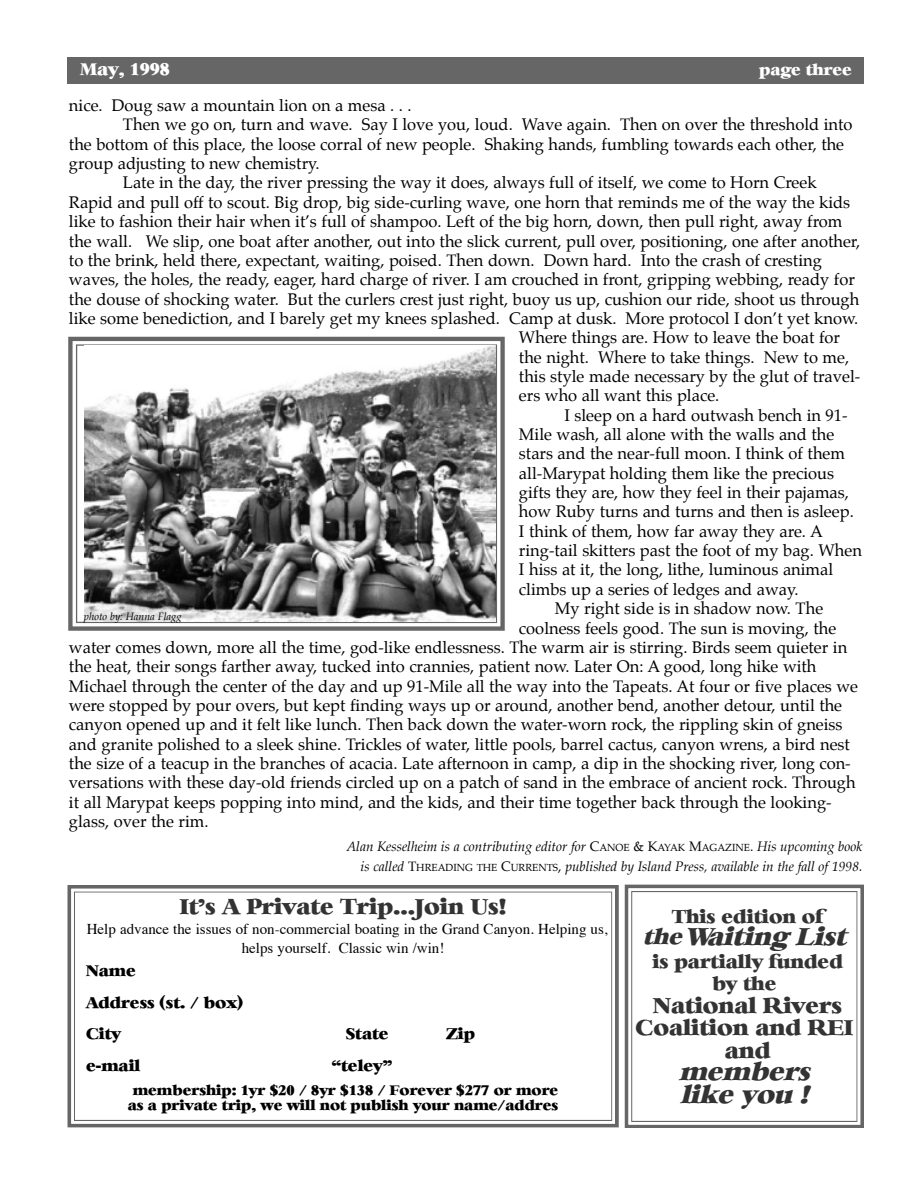
<style>
.page{position:relative;width:918px;height:1188px;background:#fff}
.page>*{position:absolute;margin:0;border:0;box-sizing:border-box;transform-origin:0 0}
.t1{font:italic 24px/22.5px "Heather";color:#333}
.t2{font:21px/22.5px "Heather";color:#333;text-align:center}
.t3{font:18px/22.5px "Heather";color:#333;text-align:center}
.t4{font:16.5px "Palatino";color:#000}
.t5{font:16.5px "Heather";color:#fff}
.t6{font:15px/19.5px "Times";color:#000;text-align:center}
.t7{font:15px/32px "Heather";color:#000}
.t8{font:15px "Heather";color:#fff}
.t9{font:italic 13.5px/19.4px "Palatino";color:#000;text-align:right}
.t10{font:13.5px/15px "Heather";color:#000;text-align:center}
.t11{font:italic 10.5px "Palatino";color:#000}
.s1{font-style:normal}
.s2{font-style:normal;font-size:10.2px}
.s3{font-size:21px}
</style>
<div class="page">
<div style="left:67px;top:57px;width:797px;height:27px;background:#666"></div>
<svg style="left:68px;top:337px;width:437px;height:294px;background:#757575"></svg>
<svg style="left:73px;top:341px;width:427px;height:285px"></svg>
<img style="left:85px;top:346px;width:411px;height:276px">
<svg style="left:67px;top:885px;width:552px;height:242px;background:#717171"></svg>
<svg style="left:71px;top:889px;width:544px;height:235px"></svg>
<svg style="left:625px;top:885px;width:239px;height:243px;background:#727272"></svg>
<svg style="left:629px;top:888px;width:231px;height:237px"></svg>
<p class="t5" style="left:80px;top:58px;width:91px">May, 1998</p>
<p class="t8" style="left:759px;top:60px;width:94px">page three</p>
<p class="t4" style="left:69px;top:98px;width:344px">nice. Doug saw a mountain lion on a mesa . . .</p>
<p class="t4" style="left:123px;top:117px;width:731px">Then we go on, turn and wave. Say I love you, loud. Wave again. Then on over the threshold into</p>
<p class="t4" style="left:69px;top:136px;width:777px">the bottom of this place, the loose corral of new people. Shaking hands, fumbling towards each other, the</p>
<p class="t4" style="left:69px;top:156px;width:252px">group adjusting to new chemistry.</p>
<p class="t4" style="left:123px;top:175px;width:695px">Late in the day, the river pressing the way it does, always full of itself, we come to Horn Creek</p>
<p class="t4" style="left:69px;top:194px;width:783px">Rapid and pull off to scout. Big drop, big side-curling wave, one horn that reminds me of the way the kids</p>
<p class="t4" style="left:69px;top:214px;width:775px">like to fashion their hair when it’s full of shampoo. Left of the big horn, down, then pull right, away from</p>
<p class="t4" style="left:69px;top:233px;width:793px">the wall. We slip, one boat after another, out into the slick current, pull over, positioning, one after another,</p>
<p class="t4" style="left:69px;top:252px;width:754px">to the brink, held there, expectant, waiting, poised. Then down. Down hard. Into the crash of cresting</p>
<p class="t4" style="left:69px;top:272px;width:787px">waves, the holes, the ready, eager, hard charge of river. I am crouched in front, gripping webbing, ready for</p>
<p class="t4" style="left:69px;top:291px;width:792px">the douse of shocking water. But the curlers crest just right, buoy us up, cushion our ride, shoot us through</p>
<p class="t4" style="left:69px;top:310px;width:791px">like some benediction, and I barely get my knees splashed. Camp at dusk. More protocol I don’t yet know.</p>
<p class="t4" style="left:519px;top:330px;width:323px">Where things are. How to leave the boat for</p>
<p class="t4" style="left:519px;top:349px;width:332px">the night. Where to take things. New to me,</p>
<p class="t4" style="left:519px;top:368px;width:343px">this style made necessary by the glut of travel-</p>
<p class="t4" style="left:519px;top:388px;width:202px">ers who all want this place.</p>
<p class="t4" style="left:564px;top:407px;width:285px">I sleep on a hard outwash bench in 91-</p>
<p class="t4" style="left:519px;top:426px;width:317px">Mile wash, all alone with the walls and the</p>
<p class="t4" style="left:519px;top:446px;width:328px">stars and the near-full moon. I think of them</p>
<p class="t4" style="left:519px;top:465px;width:317px">all-Marypat holding them like the precious</p>
<p class="t4" style="left:519px;top:485px;width:331px">gifts they are, how they feel in their pajamas,</p>
<p class="t4" style="left:519px;top:504px;width:336px">how Ruby turns and turns and then is asleep.</p>
<p class="t4" style="left:519px;top:523px;width:305px">I think of them, how far away they are. A</p>
<p class="t4" style="left:519px;top:543px;width:345px">ring-tail skitters past the foot of my bag. When</p>
<p class="t4" style="left:519px;top:562px;width:316px">I hiss at it, the long, lithe, luminous animal</p>
<p class="t4" style="left:519px;top:581px;width:281px">climbs up a series of ledges and away.</p>
<p class="t4" style="left:555px;top:601px;width:270px">My right side is in shadow now. The</p>
<p class="t4" style="left:519px;top:620px;width:319px">coolness feels good. The sun is moving, the</p>
<p class="t4" style="left:69px;top:639px;width:780px">water comes down, more all the time, god-like endlessness. The warm air is stirring. Birds seem quieter in</p>
<p class="t4" style="left:69px;top:659px;width:749px">the heat, their songs farther away, tucked into crannies, patient now. Later On: A good, long hike with</p>
<p class="t4" style="left:69px;top:678px;width:791px">Michael through the center of the day and up 91-Mile all the way into the Tapeats. At four or five places we</p>
<p class="t4" style="left:69px;top:697px;width:775px">were stopped by pour overs, but kept finding ways up or around, another bend, another detour, until the</p>
<p class="t4" style="left:69px;top:717px;width:775px">canyon opened up and it felt like lunch. Then back down the water-worn rock, the rippling skin of gneiss</p>
<p class="t4" style="left:69px;top:736px;width:782px">and granite polished to a sleek shine. Trickles of water, little pools, barrel cactus, canyon wrens, a bird nest</p>
<p class="t4" style="left:69px;top:755px;width:783px">the size of a teacup in the branches of acacia. Late afternoon in camp, a dip in the shocking river, long con-</p>
<p class="t4" style="left:69px;top:775px;width:788px">versations with these day-old friends circled up on a patch of sand in the embrace of ancient rock. Through</p>
<p class="t4" style="left:69px;top:794px;width:764px">it all Marypat keeps popping into mind, and the kids, and their time together back through the looking-</p>
<p class="t4" style="left:69px;top:813px;width:141px">glass, over the rim.</p>
<p class="t9" style="left:347px;top:838px;width:517px">Alan Kesselheim is a contributing editor for <span class="s1">C</span><span class="s2">ANOE</span> <span class="s1">&amp; K</span><span class="s2">AYAK</span> <span class="s1">M</span><span class="s2">AGAZINE</span><span class="s1">.</span> His upcoming book is called <span class="s1">T</span><span class="s2">HREADING THE</span> <span class="s1">C</span><span class="s2">URRENTS</span><span class="s1">,</span> published by Island Press, available in the fall of 1998.</p>
<p class="t2" style="left:180px;top:896px;width:328px">It’s A Private Trip...Join Us!</p>
<p class="t6" style="left:87px;top:920px;width:522px">Help advance the issues of non-commercial boating in the Grand Canyon. Helping us, helps yourself. Classic win /win!</p>
<p class="t7" style="left:86px;top:955px;width:159px">Name<br>Address (st. / box)<br>City</p>
<p class="t11" style="left:84px;top:611px;width:99px">photo by: Hanna Flagg</p>
<p class="t3" style="left:672px;top:906px;width:153px">This edition of</p>
<h1 class="t1" style="left:643px;top:926px;width:212px"><span class="s3">the</span>Waiting List</h1>
<p class="t3" style="left:653px;top:951px;width:192px">is partially funded by the</p>
<p class="t2" style="left:636px;top:995px;width:219px">National Rivers<br>Coalition and REI and</p>
<h1 class="t1" style="left:679px;top:1061px;width:140px">members like y ou !</h1>
<p class="t7" style="left:346px;top:1019px;width:44px">State</p>
<p class="t7" style="left:446px;top:1019px;width:31px">Zip</p>
<p class="t7" style="left:86px;top:1050px;width:56px">e-mail</p>
<p class="t7" style="left:332px;top:1050px;width:62px">“teley”</p>
<p class="t10" style="left:128px;top:1083px;width:432px">membership: 1yr $20 / 8yr $138 / Forever $277 or more as a private trip, we will not publish your name/addres</p>
</div>
